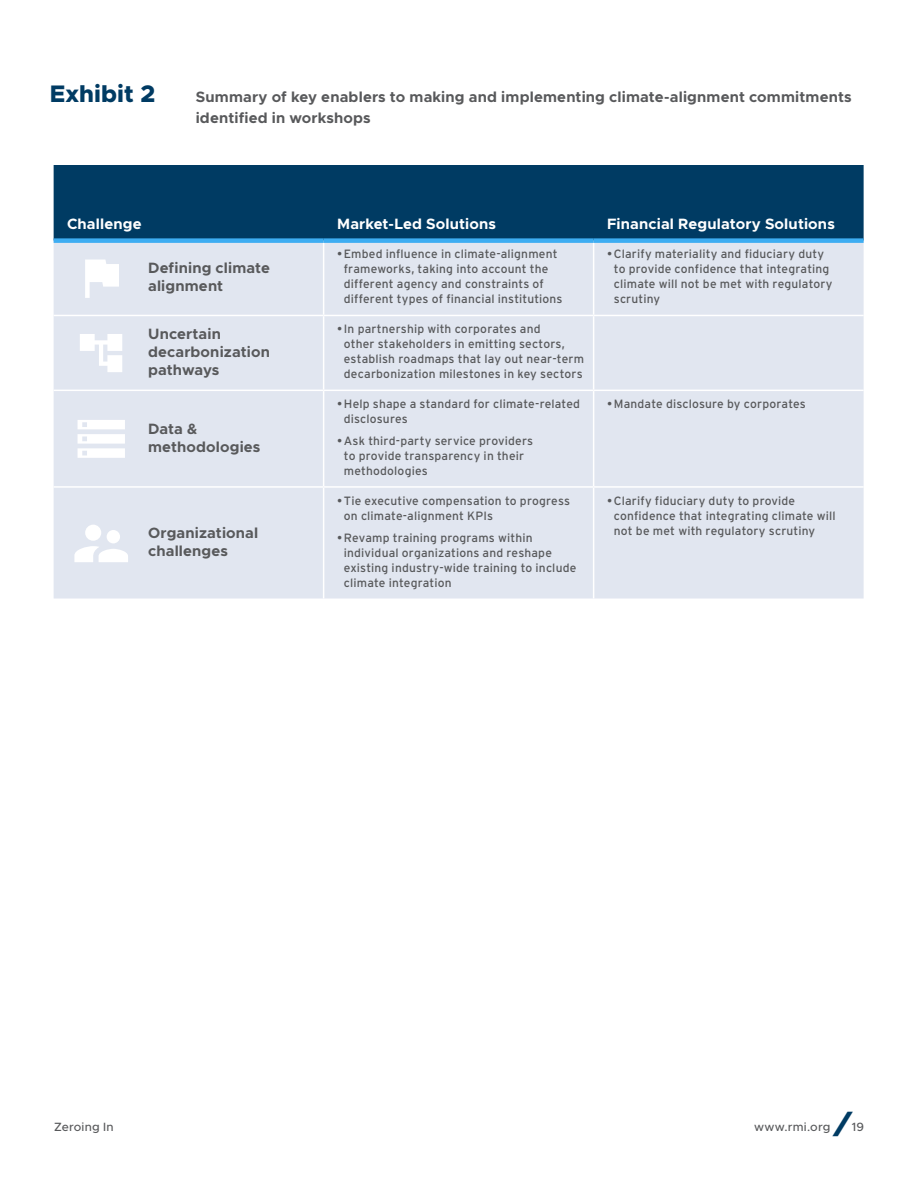
<style>
.page{position:relative;width:918px;height:1188px;background:#fff}
.page>*{position:absolute;margin:0;border:0;box-sizing:border-box;transform-origin:0 0}
.t1{font:italic 800 30px "Metropolis";color:#003b63}
.t2{font:800 24px "Metropolis";letter-spacing:.005em;color:#003b63}
.t3{font:700 15px/18px "Metropolis";letter-spacing:.01em;color:#58595b}
.t4{font:700 15px "Metropolis";letter-spacing:.01em;color:#fff}
.t5{font:12px/15px "Interstate";letter-spacing:.015em;color:#58595b}
.t6{font:500 12px "Metropolis";letter-spacing:.02em;color:#58595b}
</style>
<div class="page">
<div style="left:54px;top:165px;width:810px;height:73px;background:#003b63"></div>
<div style="left:54px;top:243px;width:810px;height:356px;background:#e1e6f0"></div>
<hr style="left:323px;top:243px;width:1px;height:72px;background:#fff">
<hr style="left:593px;top:243px;width:1px;height:72px;background:#fff">
<hr style="left:54px;top:315px;width:270px;height:1px;background:#fff">
<hr style="left:324px;top:315px;width:270px;height:1px;background:#fff">
<hr style="left:323px;top:316px;width:1px;height:74px;background:#fff">
<hr style="left:594px;top:315px;width:270px;height:1px;background:#fff">
<hr style="left:593px;top:316px;width:1px;height:74px;background:#fff">
<hr style="left:54px;top:390px;width:270px;height:1px;background:#fff">
<hr style="left:324px;top:390px;width:270px;height:1px;background:#fff">
<hr style="left:323px;top:391px;width:1px;height:95px;background:#fff">
<hr style="left:594px;top:390px;width:270px;height:1px;background:#fff">
<hr style="left:593px;top:391px;width:1px;height:95px;background:#fff">
<hr style="left:54px;top:486px;width:270px;height:2px;background:#fff">
<hr style="left:324px;top:486px;width:270px;height:2px;background:#fff">
<hr style="left:323px;top:488px;width:1px;height:111px;background:#fff">
<hr style="left:594px;top:486px;width:270px;height:2px;background:#fff">
<hr style="left:593px;top:488px;width:1px;height:111px;background:#fff">
<div style="left:54px;top:238px;width:270px;height:5px;background:#3dadf2"></div>
<div style="left:324px;top:238px;width:270px;height:5px;background:#3dadf2"></div>
<div style="left:594px;top:238px;width:270px;height:5px;background:#3dadf2"></div>
<svg style="left:85px;top:260px;width:34px;height:38px"></svg>
<svg style="left:80px;top:334px;width:42px;height:38px"></svg>
<svg style="left:78px;top:420px;width:47px;height:38px"></svg>
<svg style="left:74px;top:525px;width:54px;height:37px"></svg>
<h2 class="t2" style="left:50px;top:78px;width:107px">Exhibit 2</h2>
<p class="t3" style="left:196px;top:86px;width:657px;line-height:21px">Summary of key enablers to making and implementing climate-alignment commitments identified in workshops</p>
<p class="t4" style="left:67px;top:214px;width:76px">Challenge</p>
<p class="t4" style="left:337px;top:214px;width:160px">Market-Led Solutions</p>
<p class="t4" style="left:607px;top:214px;width:229px">Financial Regulatory Solutions</p>
<p class="t3" style="left:148px;top:259px;width:124px">Defining climate alignment</p>
<p class="t5" style="left:344px;top:247px;width:220px;text-indent:-7px">•Embed influence in climate-alignment frameworks, taking into account the different agency and constraints of different types of financial institutions</p>
<p class="t5" style="left:614px;top:247px;width:220px;text-indent:-7px">•Clarify materiality and fiduciary duty to provide confidence that integrating climate will not be met with regulatory scrutiny</p>
<p class="t3" style="left:148px;top:325px;width:123px">Uncertain decarbonization pathways</p>
<p class="t5" style="left:344px;top:322px;width:242px;text-indent:-7px">• In partnership with corporates and<br>other stakeholders in emitting sectors, establish roadmaps that lay out near-term decarbonization milestones in key sectors</p>
<p class="t3" style="left:148px;top:420px;width:114px">Data &amp; methodologies</p>
<p class="t3" style="left:148px;top:524px;width:112px">Organizational challenges</p>
<p class="t5" style="left:344px;top:396px;width:238px;text-indent:-7px">•Help shape a standard for climate-related disclosures</p>
<p class="t5" style="left:344px;top:433px;width:191px;text-indent:-7px">•Ask third-party service providers to provide transparency in their methodologies</p>
<p class="t5" style="left:344px;top:493px;width:228px;text-indent:-7px">•Tie executive compensation to progress on climate-alignment KPIs</p>
<p class="t5" style="left:344px;top:530px;width:234px;text-indent:-7px">•Revamp training programs within individual organizations and reshape existing industry-wide training to include climate integration</p>
<p class="t5" style="left:607px;top:396px;width:200px">•Mandate disclosure by corporates</p>
<p class="t5" style="left:614px;top:493px;width:223px;text-indent:-7px">•Clarify fiduciary duty to provide confidence that integrating climate will not be met with regulatory scrutiny</p>
<p class="t6" style="left:54px;top:1119px;width:61px">Zeroing In</p>
<p class="t6" style="left:754px;top:1119px;width:78px">www.rmi.org</p>
<h1 class="t1" style="left:834px;top:1105px;width:23px">/</h1>
<p class="t6" style="left:852px;top:1119px;width:14px">19</p>
</div>
